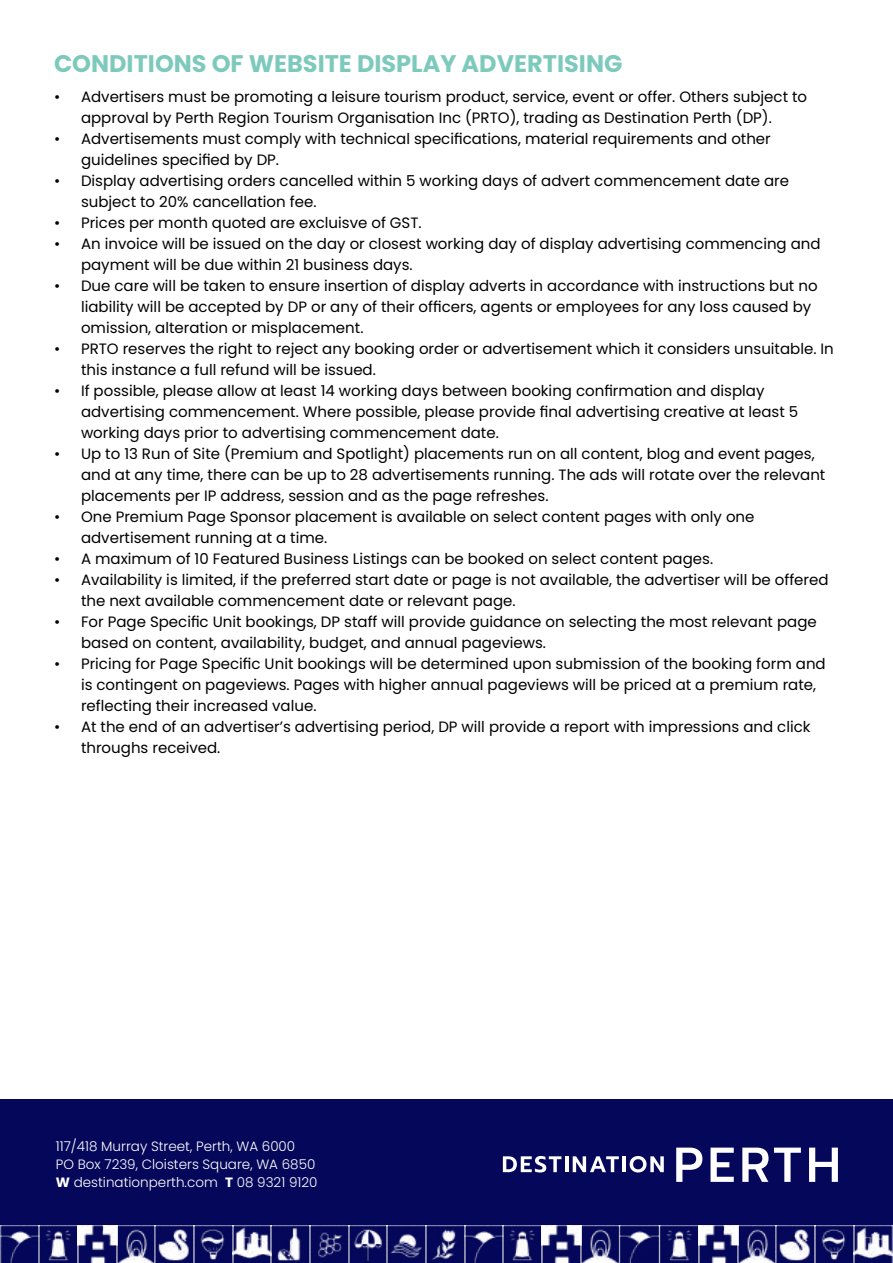
<style>
.page{position:relative;width:893px;height:1263px;background:#fff}
.page>*{position:absolute;margin:0;border:0;box-sizing:border-box;transform-origin:0 0}
.t1{font:700 24px "Poppins";color:#7dcabc}
.t2{font:15px/21px "Poppins";color:#000}
.t3{font:300 13.5px/18px "Poppins";color:#fff}
.s1{font-weight:700}
</style>
<div class="page">
<div style="left:0;top:1099px;width:893px;height:164px;background:#05085a"></div>
<img style="left:0;top:1225px;width:425px;height:38px">
<img style="left:425px;top:1225px;width:468px;height:38px">
<svg style="left:503px;top:1156px;width:58px;height:16px"></svg>
<hr style="left:565px;top:1156px;width:3px;height:16px;background:#fff">
<svg style="left:573px;top:1156px;width:46px;height:16px"></svg>
<hr style="left:622px;top:1156px;width:4px;height:16px;background:#fff">
<svg style="left:630px;top:1156px;width:34px;height:16px"></svg>
<svg style="left:676px;top:1147px;width:26px;height:35px"></svg>
<svg style="left:710px;top:1147px;width:24px;height:35px"></svg>
<svg style="left:742px;top:1147px;width:26px;height:35px"></svg>
<svg style="left:774px;top:1147px;width:27px;height:35px"></svg>
<svg style="left:809px;top:1147px;width:29px;height:35px"></svg>
<h1 class="t1" style="left:54px;top:49px;width:570px">CONDITIONS OF WEBSITE DISPLAY ADVERTISING</h1>
<p class="t2" style="left:54px;top:86px;width:755px;text-align:center">• Advertisers must be promoting a leisure tourism product, service, event or offer. Others subject to approval by Perth Region Tourism Organisation Inc (PRTO), trading as Destination Perth (DP).</p>
<p class="t2" style="left:81px;top:128px;width:691px;text-indent:-27px">• Advertisements must comply with technical specifications, material requirements and other guidelines specified by DP.</p>
<p class="t2" style="left:81px;top:170px;width:710px;text-indent:-27px">• Display advertising orders cancelled within 5 working days of advert commencement date are subject to 20% cancellation fee.</p>
<p class="t2" style="left:54px;top:212px;width:369px">• Prices per month quoted are excluisve of GST.</p>
<p class="t2" style="left:81px;top:233px;width:741px;text-indent:-27px">• An invoice will be issued on the day or closest working day of display advertising commencing and payment will be due within 21 business days.</p>
<p class="t2" style="left:81px;top:275px;width:738px;text-indent:-27px">• Due care will be taken to ensure insertion of display adverts in accordance with instructions but no liability will be accepted by DP or any of their officers, agents or employees for any loss caused by omission, alteration or misplacement.</p>
<p class="t2" style="left:81px;top:338px;width:754px;text-indent:-27px">• PRTO reserves the right to reject any booking order or advertisement which it considers unsuitable. In this instance a full refund will be issued.</p>
<p class="t2" style="left:81px;top:380px;width:719px;text-indent:-27px">• If possible, please allow at least 14 working days between booking confirmation and display advertising commencement. Where possible, please provide final advertising creative at least 5 working days prior to advertising commencement date.</p>
<p class="t2" style="left:81px;top:443px;width:746px;text-indent:-27px">• Up to 13 Run of Site (Premium and Spotlight) placements run on all content, blog and event pages, and at any time, there can be up to 28 advertisements running. The ads will rotate over the relevant placements per IP address, session and as the page refreshes.</p>
<p class="t2" style="left:81px;top:506px;width:675px;text-indent:-27px">• One Premium Page Sponsor placement is available on select content pages with only one advertisement running at a time.</p>
<p class="t2" style="left:54px;top:548px;width:661px">• A maximum of 10 Featured Business Listings can be booked on select content pages.</p>
<p class="t2" style="left:81px;top:569px;width:749px;text-indent:-27px">• Availability is limited, if the preferred start date or page is not available, the advertiser will be offered the next available commencement date or relevant page.</p>
<p class="t2" style="left:81px;top:611px;width:737px;text-indent:-27px">• For Page Specific Unit bookings, DP staff will provide guidance on selecting the most relevant page based on content, availability, budget, and annual pageviews.</p>
<p class="t2" style="left:81px;top:653px;width:746px;text-indent:-27px">• Pricing for Page Specific Unit bookings will be determined upon submission of the booking form and is contingent on pageviews. Pages with higher annual pageviews will be priced at a premium rate, reflecting their increased value.</p>
<p class="t2" style="left:81px;top:716px;width:731px;text-indent:-27px">• At the end of an advertiser’s advertising period, DP will provide a report with impressions and click throughs received.</p>
<p class="t3" style="left:56px;top:1137px;width:263px">117/418 Murray Street, Perth, WA 6000<br>PO Box 7239, Cloisters Square, WA 6850<br><span class="s1">W</span> destinationperth.com <span class="s1">T</span> 08 9321 9120</p>
</div>
